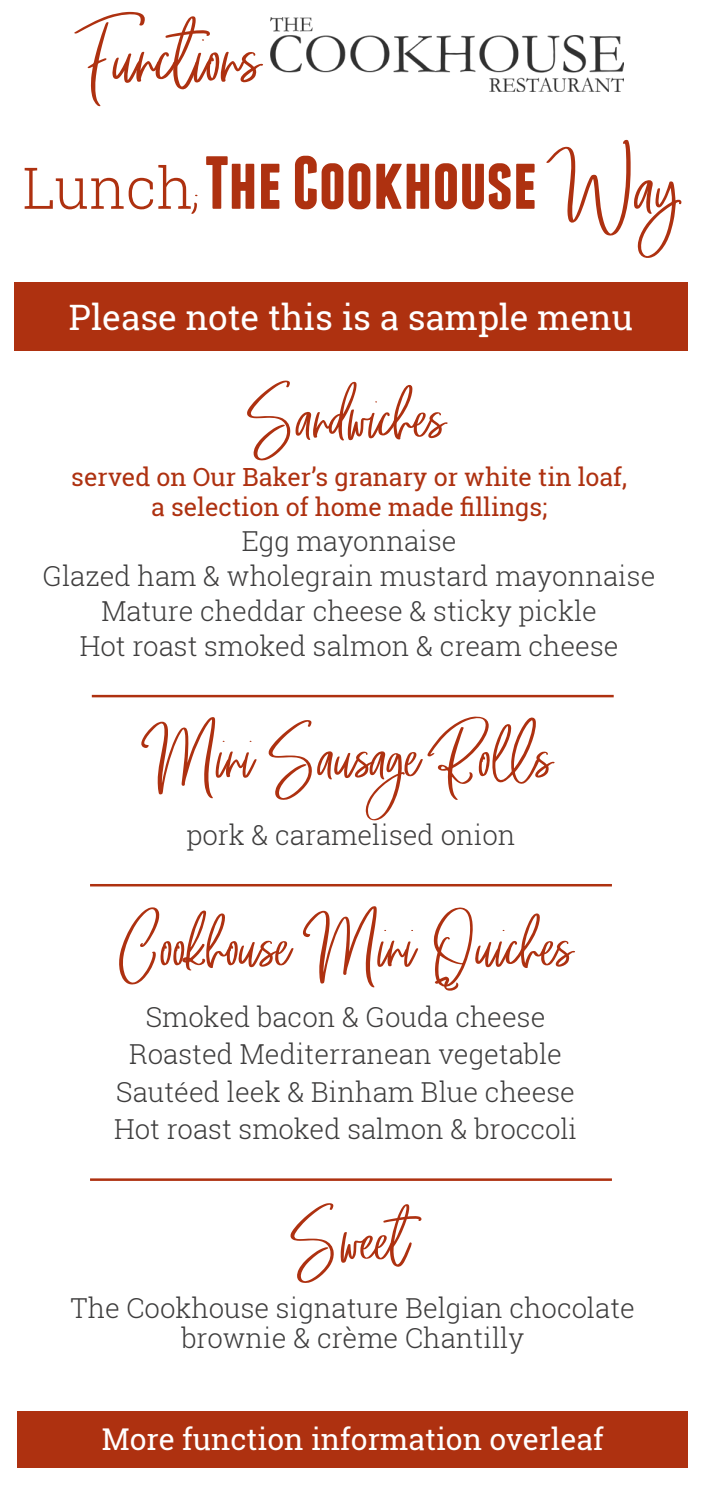
<style>
.page{position:relative;width:702px;height:1489px;background:#fff}
.page>*{position:absolute;margin:0;border:0;box-sizing:border-box;transform-origin:0 0}
.t1{font:87.5px "The Secret";color:#ae3110}
.t2{font:75px "The Secret";color:#ae3110}
.t3{font:700 75px "Franchise";color:#ae3110}
.t4{font:35px "Roboto Slab";color:#fff}
.t5{font:30px "Roboto Slab";color:#fff}
.t6{font:300 27.5px "Roboto Slab";color:#3e3d3d}
.t7{font:25px "Roboto Slab";color:#ae3110}
.s1{font-family:"Roboto Slab";font-weight:300;font-size:57.5px}
.s2{font-family:"The Secret";font-weight:400;font-size:67.5px}
.s3{font-family:"The Secret";font-weight:400;font-size:90px}
</style>
<div class="page">
<div style="left:18px;top:1410px;width:669px;height:56px;background:#ae3110"></div>
<hr style="left:90px;top:883px;width:522px;height:3px;background:#ae3110">
<hr style="left:92px;top:694px;width:521px;height:3px;background:#ae3110">
<img style="left:271px;top:17px;width:352px;height:75px">
<hr style="left:90px;top:1178px;width:522px;height:2px;background:#ae3110">
<div style="left:14px;top:282px;width:673px;height:68px;background:#ae3110"></div>
<p class="t1" style="left:92px;top:-2px;width:171px">Functions</p>
<p class="t3" style="left:23px;top:147px;width:659px"><span class="s1">Lunch</span><span class="s2">;</span>The Cookhouse <span class="s3">Way</span></p>
<p class="t4" style="left:69px;top:293px;width:565px">Please note this is a sample menu</p>
<p class="t2" style="left:252px;top:366px;width:195px">Sandwiches</p>
<p class="t7" style="left:71px;top:459px;width:557px">served on Our Baker’s granary or white tin loaf,</p>
<p class="t7" style="left:151px;top:489px;width:398px">a selection of home made fillings;</p>
<p class="t6" style="left:242px;top:522px;width:216px">Egg mayonnaise</p>
<p class="t6" style="left:43px;top:557px;width:614px">Glazed ham &amp; wholegrain mustard mayonnaise</p>
<p class="t6" style="left:101px;top:592px;width:497px">Mature cheddar cheese &amp; sticky pickle</p>
<p class="t6" style="left:80px;top:627px;width:540px">Hot roast smoked salmon &amp; cream cheese</p>
<p class="t2" style="left:149px;top:705px;width:406px">Mini Sausage Rolls</p>
<p class="t6" style="left:186px;top:816px;width:331px">pork &amp; caramelised onion</p>
<p class="t2" style="left:118px;top:894px;width:457px">Cookhouse Mini Quiches</p>
<p class="t6" style="left:146px;top:997px;width:401px">Smoked bacon &amp; Gouda cheese</p>
<p class="t6" style="left:129px;top:1035px;width:434px">Roasted Mediterranean vegetable</p>
<p class="t6" style="left:116px;top:1072px;width:460px">Sautéed leek &amp; Binham Blue cheese</p>
<p class="t6" style="left:114px;top:1110px;width:464px">Hot roast smoked salmon &amp; broccoli</p>
<p class="t2" style="left:296px;top:1188px;width:116px">Sweet</p>
<p class="t6" style="left:70px;top:1289px;width:566px">The Cookhouse signature Belgian chocolate</p>
<p class="t6" style="left:181px;top:1319px;width:344px">brownie &amp; crème Chantilly</p>
<p class="t5" style="left:102px;top:1417px;width:503px">More function information overleaf</p>
</div>
